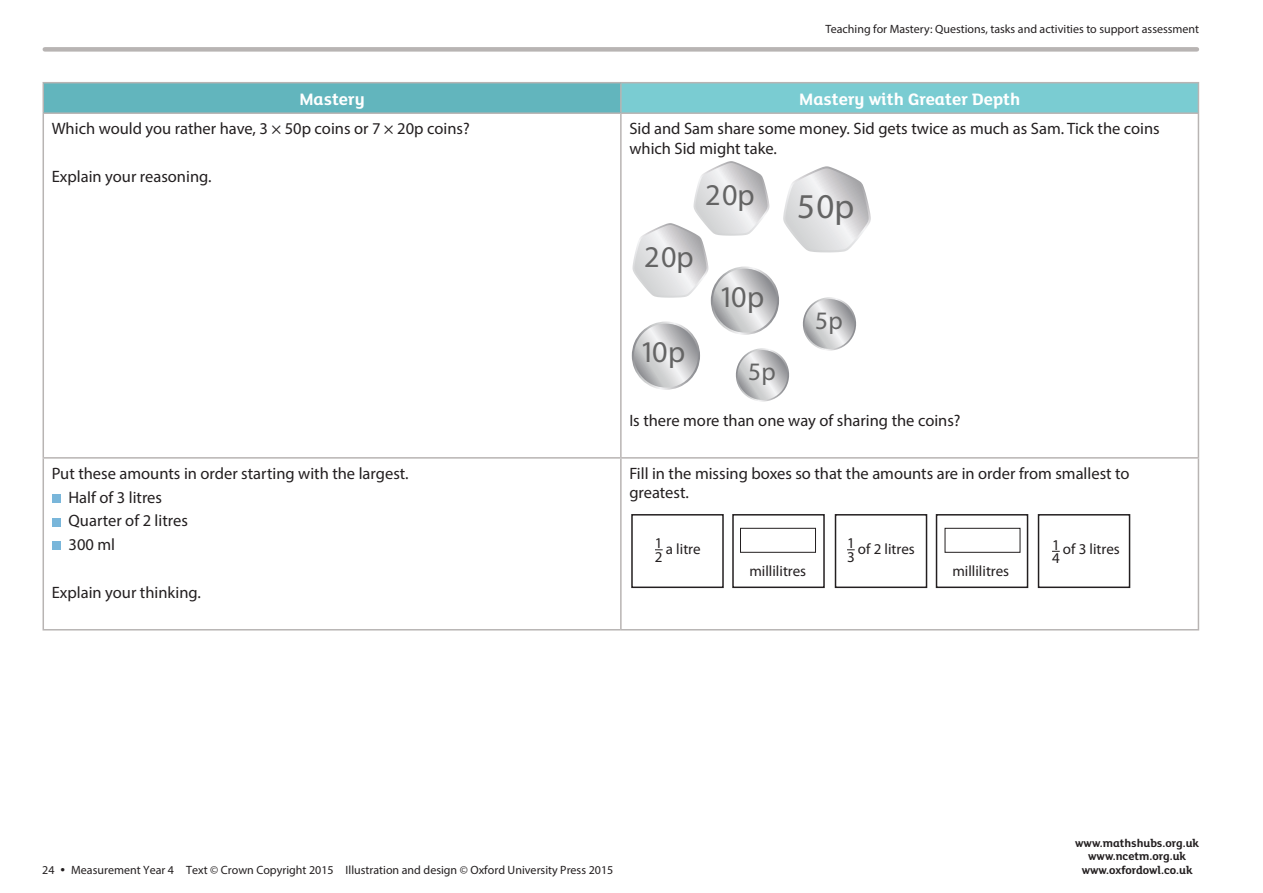
<style>
.page{position:relative;width:1263px;height:893px;background:#fff}
.page>*{position:absolute;margin:0;border:0;box-sizing:border-box;transform-origin:0 0}
.t1{font:700 34.95px "VAG Rounded Inf";color:#646464}
.t2{font:700 30.15px "VAG Rounded Inf";letter-spacing:.005em;color:#646464}
.t3{font:700 25.2px "VAG Rounded Inf";color:#646464}
.t4{font:700 18px "FS Lola Primary";color:#fff}
.t5{font:16.5px/23.7px "Myriad Pro";color:#231f20}
.t6{font:15px/13.5px "Myriad Pro";color:#231f20}
.t7{font:12px "Myriad Pro";color:#231f20}
.t8{font:700 12px/13.5px "FS Lola Primary";color:#231f20;text-align:center}
.s1{font-size:16.5px}
</style>
<div class="page">
<div style="left:45px;top:47px;width:1152px;height:5px;background:#b8b4b3"></div>
<div style="left:43px;top:83px;width:578px;height:30px;background:#62b5bd"></div>
<div style="left:621px;top:83px;width:577px;height:30px;background:#7accd2"></div>
<hr style="left:43px;top:82px;width:578px;height:1px;background:#b8b4b3">
<hr style="left:621px;top:82px;width:578px;height:1px;background:#b8b4b3">
<hr style="left:620px;top:83px;width:2px;height:29px;background:#b8b4b3">
<hr style="left:43px;top:112px;width:578px;height:2px;background:#b8b4b3">
<hr style="left:621px;top:112px;width:578px;height:2px;background:#b8b4b3">
<hr style="left:620px;top:114px;width:2px;height:343px;background:#b8b4b3">
<hr style="left:43px;top:457px;width:578px;height:2px;background:#b8b4b3">
<hr style="left:621px;top:457px;width:578px;height:2px;background:#b8b4b3">
<hr style="left:620px;top:459px;width:2px;height:170px;background:#b8b4b3">
<svg style="left:43px;top:83px;width:1px;height:29px"></svg>
<svg style="left:1198px;top:83px;width:1px;height:29px"></svg>
<hr style="left:43px;top:114px;width:1px;height:343px;background:#b8b4b3">
<hr style="left:1198px;top:114px;width:1px;height:343px;background:#b8b4b3">
<hr style="left:43px;top:459px;width:1px;height:170px;background:#b8b4b3">
<hr style="left:1198px;top:459px;width:1px;height:170px;background:#b8b4b3">
<hr style="left:43px;top:629px;width:578px;height:1px;background:#b8b4b3">
<hr style="left:621px;top:629px;width:578px;height:1px;background:#b8b4b3">
<svg style="left:632px;top:161px;width:239px;height:241px"></svg>
<div style="left:52px;top:494px;width:8px;height:8px;background:#79b6da"></div>
<div style="left:52px;top:518px;width:8px;height:8px;background:#79b6da"></div>
<div style="left:52px;top:541px;width:8px;height:9px;background:#79b6da"></div>
<div style="left:631px;top:514px;width:93px;height:74px;border:2px solid #231f20"></div>
<div style="left:732px;top:514px;width:93px;height:74px;border:2px solid #231f20"></div>
<div style="left:835px;top:514px;width:92px;height:74px;border:2px solid #231f20"></div>
<div style="left:936px;top:514px;width:92px;height:74px;border:2px solid #231f20"></div>
<div style="left:1038px;top:514px;width:92px;height:74px;border:2px solid #231f20"></div>
<div style="left:740px;top:528px;width:76px;height:25px;border:1px solid #231f20"></div>
<div style="left:945px;top:528px;width:75px;height:25px;border:1px solid #231f20"></div>
<p class="t7" style="left:826px;top:21px;width:375px">Teaching for Mastery: Questions, tasks and activities to support assessment</p>
<p class="t4" style="left:299px;top:86px;width:67px">Mastery</p>
<p class="t4" style="left:799px;top:86px;width:222px">Mastery with Greater Depth</p>
<p class="t5" style="left:52px;top:116px;width:419px">Which would you rather have, 3 × 50p coins or 7 × 20p coins?</p>
<p class="t5" style="left:52px;top:164px;width:161px">Explain your reasoning.</p>
<p class="t5" style="left:629px;top:119px;width:532px;line-height:19.5px">Sid and Sam share some money. Sid gets twice as much as Sam. Tick the coins which Sid might take.</p>
<h2 class="t2" style="left:705px;top:176px;width:51px">20p</h2>
<h1 class="t1" style="left:797px;top:184px;width:59px">50p</h1>
<h2 class="t2" style="left:644px;top:238px;width:51px">20p</h2>
<h2 class="t2" style="left:640px;top:333px;width:47px">10p</h2>
<h2 class="t2" style="left:719px;top:278px;width:47px">10p</h2>
<h3 class="t3" style="left:748px;top:356px;width:29px">5p</h3>
<h3 class="t3" style="left:815px;top:305px;width:29px">5p</h3>
<p class="t5" style="left:69px;top:461px;width:342px;text-indent:-17px">Put these amounts in order starting with the largest.<br>Half of 3 litres<br>Quarter of 2 litres<br>300 ml</p>
<p class="t5" style="left:52px;top:580px;width:151px">Explain your thinking.</p>
<p class="t5" style="left:629px;top:408px;width:333px">Is there more than one way of sharing the coins?</p>
<p class="t5" style="left:629px;top:463px;width:502px;line-height:19.5px">Fill in the missing boxes so that the amounts are in order from smallest to greatest.</p>
<p class="t6" style="left:655px;top:536px;width:9px">1<br>2</p>
<p class="t6" style="left:666px;top:542px;width:36px">a litre</p>
<p class="t6" style="left:847px;top:542px;width:69px">1 of 2 litres</p>
<p class="t6" style="left:847px;top:550px;width:9px">3</p>
<p class="t6" style="left:1052px;top:538px;width:9px">1<br>4</p>
<p class="t6" style="left:1063px;top:542px;width:58px">of 3 litres</p>
<p class="t6" style="left:749px;top:564px;width:58px">millilitres</p>
<p class="t6" style="left:952px;top:564px;width:58px">millilitres</p>
<p class="t7" style="left:42px;top:862px;width:572px">24 <span class="s1">•</span> Measurement Year 4 Text © Crown Copyright 2015 Illustration and design © Oxford University Press 2015</p>
<p class="t8" style="left:1075px;top:835px;width:125px">www.mathshubs.org.uk www.ncetm.org.uk www.oxfordowl.co.uk</p>
</div>
